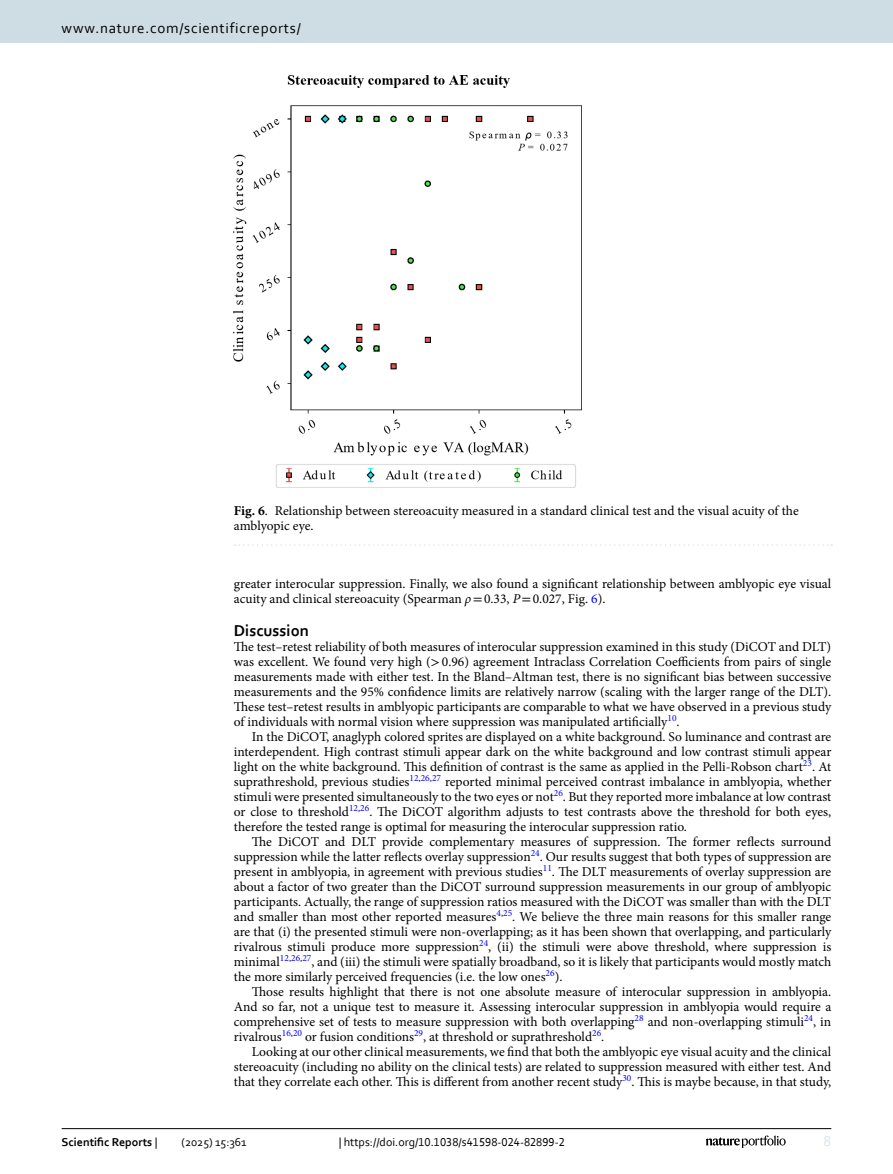
<style>
.page{position:relative;width:893px;height:1174px;background:#fff}
.page>*{position:absolute;margin:0;border:0;box-sizing:border-box;transform-origin:0 0}
.Head_1{font:700 16.5px "Corbel";color:#000}
.t1{font:15px "Corbel";letter-spacing:.05em;color:#000}
.t2{font:15px "Corbel";color:#d9e4eb}
.Body_Text_Indent{font:13.5px/15px "Minion Pro";letter-spacing:-.005em;color:#000;text-align:justify}
.Body_Text{font:13.5px/15px "Minion Pro";color:#000;text-align:justify}
.Figure_Caption{font:13.5px/15px "Minion Pro";color:#000}
.t3{font:12px "Corbel";color:#000}
.t4{font:700 12px "Corbel";color:#000}
.s1{font-weight:700}
.s2{font-style:italic}
.s3{font-family:"STIX"}
.s4{color:#00f}
.s5{font-weight:400}
</style>
<div class="page">
<img style="left:234px;top:76px;width:348px;height:411px">
<svg style="left:235px;top:544px;width:597px;height:2px"></svg>
<hr style="left:62px;top:1128px;width:769px;height:1px;background:#000">
<svg style="left:706px;top:1135px;width:80px;height:12px"></svg>
<div style="left:0;top:0;width:893px;height:43px;background:#cedde4"></div>
<p class="t1" style="left:62px;top:18px;width:241px">www.nature.com/scientificreports/</p>
<p class="Figure_Caption" style="left:234px;top:503px;width:566px"><span class="s1">Fig. 6</span>. Relationship between stereoacuity measured in a standard clinical test and the visual acuity of the amblyopic eye.</p>
<p class="Body_Text_Indent" style="left:234px;top:576px;width:599px">greater interocular suppression. Finally, we also found a significant relationship between amblyopic eye visual acuity and clinical stereoacuity (Spearman <span class="s2">ρ</span><span class="s3">=</span>0.33, <span class="s2">P</span><span class="s3">=</span>0.027, Fig. <span class="s4">6</span>).</p>
<p class="Head_1" style="left:234px;top:620px;width:77px">Discussion</p>
<p class="Body_Text" style="left:234px;top:639px;width:599px">The test–retest reliability of both measures of interocular suppression examined in this study (DiCOT and DLT) was excellent. We found very high (<span class="s3">&gt;</span>0.96) agreement Intraclass Correlation Coefficients from pairs of single measurements made with either test. In the Bland–Altman test, there is no significant bias between successive measurements and the 95% confidence limits are relatively narrow (scaling with the larger range of the DLT).<br>These test–retest results in amblyopic participants are comparable to what we have observed in a previous study of individuals with normal vision where suppression was manipulated artificially<sup>10</sup>.</p>
<p class="Body_Text_Indent" style="left:234px;top:729px;width:599px;text-indent:18px">In the DiCOT, anaglyph colored sprites are displayed on a white background. So luminance and contrast are interdependent. High contrast stimuli appear dark on the white background and low contrast stimuli appear light on the white background. This definition of contrast is the same as applied in the Pelli-Robson chart<sup>23</sup>. At suprathreshold, previous studies<sup>12</sup><sup>,</sup><sup>26</sup><sup>,</sup><sup>27</sup> reported minimal perceived contrast imbalance in amblyopia, whether stimuli were presented simultaneously to the two eyes or not<sup>26</sup>. But they reported more imbalance at low contrast or close to threshold<sup>12</sup><sup>,</sup><sup>26</sup>. The DiCOT algorithm adjusts to test contrasts above the threshold for both eyes, therefore the tested range is optimal for measuring the interocular suppression ratio.</p>
<p class="Body_Text_Indent" style="left:234px;top:834px;width:599px;text-indent:18px">The DiCOT and DLT provide complementary measures of suppression. The former reflects surround suppression while the latter reflects overlay suppression<sup>24</sup>. Our results suggest that both types of suppression are present in amblyopia, in agreement with previous studies<sup>11</sup>. The DLT measurements of overlay suppression are about a factor of two greater than the DiCOT surround suppression measurements in our group of amblyopic participants. Actually, the range of suppression ratios measured with the DiCOT was smaller than with the DLT and smaller than most other reported measures<sup>4</sup><sup>,</sup><sup>25</sup>. We believe the three main reasons for this smaller range are that (i) the presented stimuli were non-overlapping; as it has been shown that overlapping, and particularly rivalrous stimuli produce more suppression<sup>24</sup>, (ii) the stimuli were above threshold, where suppression is minimal<sup>12</sup><sup>,</sup><sup>26</sup><sup>,</sup><sup>27</sup>, and (iii) the stimuli were spatially broadband, so it is likely that participants would mostly match the more similarly perceived frequencies (i.e. the low ones<sup>26</sup>).</p>
<p class="Body_Text_Indent" style="left:234px;top:984px;width:599px;text-indent:18px">Those results highlight that there is not one absolute measure of interocular suppression in amblyopia.<br>And so far, not a unique test to measure it. Assessing interocular suppression in amblyopia would require a comprehensive set of tests to measure suppression with both overlapping<sup>28</sup> and non-overlapping stimuli<sup>24</sup>, in rivalrous<sup>16</sup><sup>,</sup><sup>20</sup> or fusion conditions<sup>29</sup>, at threshold or suprathreshold<sup>26</sup>.</p>
<p class="Body_Text_Indent" style="left:234px;top:1044px;width:599px;text-indent:18px">Looking at our other clinical measurements, we find that both the amblyopic eye visual acuity and the clinical stereoacuity (including no ability on the clinical tests) are related to suppression measured with either test. And that they correlate each other. This is different from another recent study<sup>30</sup>. This is maybe because, in that study,</p>
<p class="t4" style="left:62px;top:1134px;width:97px">Scientific Reports <span class="s5">|</span></p>
<p class="t3" style="left:181px;top:1134px;width:67px">(2025) 15:361</p>
<p class="t3" style="left:339px;top:1134px;width:228px">| https://doi.org/10.1038/s41598-024-82899-2</p>
<p class="t2" style="left:824px;top:1132px;width:9px">8</p>
</div>
